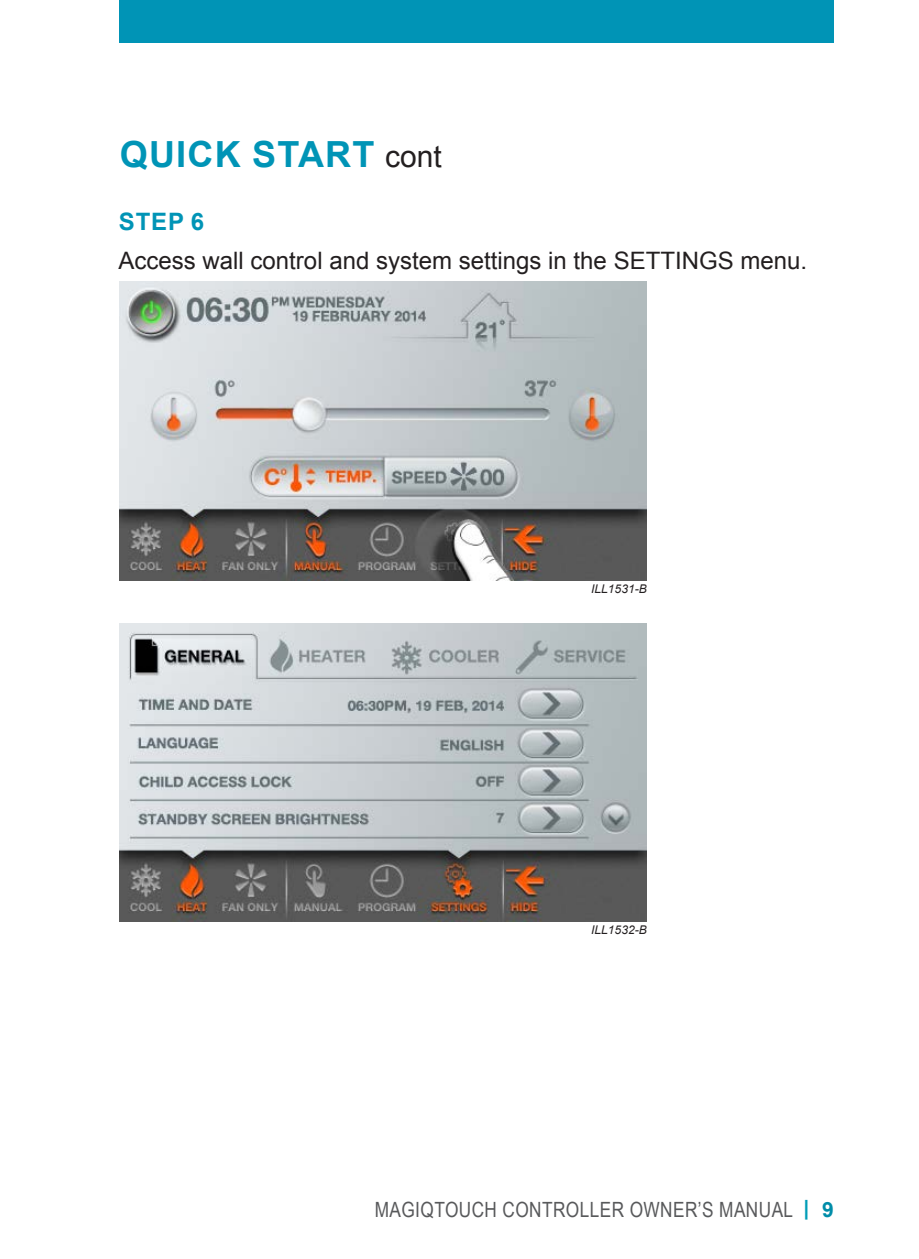
<style>
.page{position:relative;width:919px;height:1259px;background:#fff}
.page>*{position:absolute;margin:0;border:0;box-sizing:border-box;transform-origin:0 0}
.t1{font:700 36px "Arial";letter-spacing:.035em;color:#0094b6}
.t2{font:24px "Arial";color:#231f20}
.t3{font:700 24px "Arial";color:#0094b6}
.t4{font:21px "Arial Narrow";letter-spacing:.02em;color:#58595b}
.t5{font:italic 12px "Arial";color:#231f20}
.s1{font-weight:400;font-size:30px;color:#231f20}
.s2{font-family:"Arial";font-weight:700;color:#009db7}
.s3{font-family:"Arial";font-weight:700;color:#008da9}
</style>
<div class="page">
<div style="left:119px;top:0;width:714px;height:43px;background:#0094b6"></div>
<img style="left:119px;top:282px;width:527px;height:298px">
<img style="left:119px;top:623px;width:527px;height:299px">
<h1 class="t1" style="left:120px;top:129px;width:324px">QUICK START <span class="s1">cont</span></h1>
<p class="t3" style="left:119px;top:205px;width:87px">STEP 6</p>
<p class="t2" style="left:118px;top:244px;width:690px">Access wall control and system settings in the SETTINGS menu.</p>
<p class="t5" style="left:591px;top:581px;width:57px">ILL1531-B</p>
<p class="t5" style="left:591px;top:922px;width:57px">ILL1532-B</p>
<p class="t4" style="left:375px;top:1194px;width:460px">MAGIQTOUCH CONTROLLER OWNER’S MANUAL <span class="s2">|</span> <span class="s3">9</span></p>
</div>
